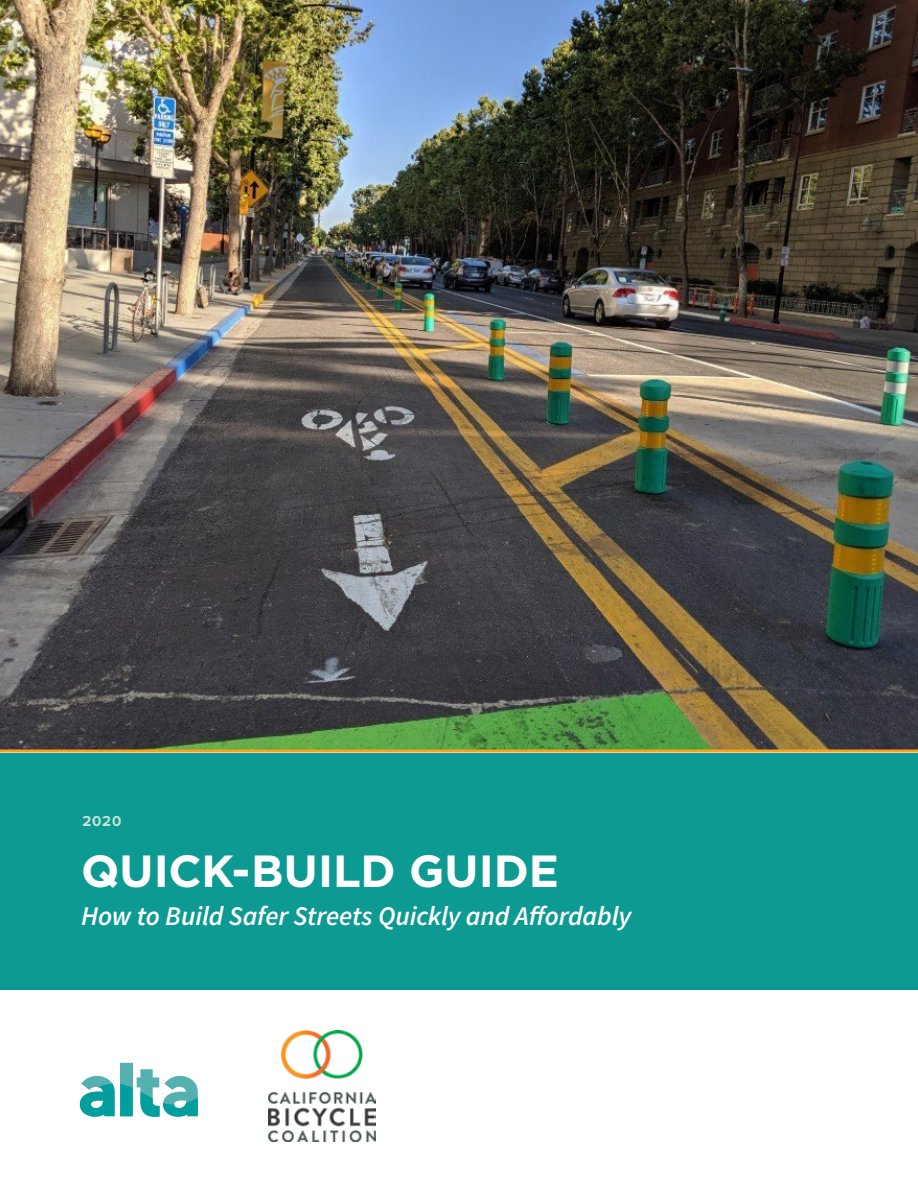
<style>
.page{position:relative;width:918px;height:1188px;background:#fff}
.page>*{position:absolute;margin:0;border:0;box-sizing:border-box;transform-origin:0 0}
.Cover_-_Title{font:700 45px "Gotham";color:#fff}
.Cover_-_Subtitle{font:italic 600 27px "Source Sans Pro";letter-spacing:-.005em;color:#fff}
.Cover_-_Year{font:700 15px "Proxima Nova";color:#c4e4d5}
</style>
<div class="page">
<img style="left:0;top:0;width:918px;height:750px">
<div style="left:0;top:753px;width:918px;height:236px;background:#0d9a93"></div>
<hr style="left:0;top:750px;width:918px;height:3px;background:#faa21f">
<img style="left:268px;top:1031px;width:108px;height:110px">
<svg style="left:80px;top:1063px;width:118px;height:54px"></svg>
<p class="Cover_-_Year" style="left:82px;top:813px;width:40px">2020</p>
<p class="Cover_-_Title" style="left:81px;top:841px;width:480px">QUICK-BUILD GUIDE</p>
<p class="Cover_-_Subtitle" style="left:81px;top:899px;width:552px">How to Build Safer Streets Quickly and Affordably</p>
</div>
